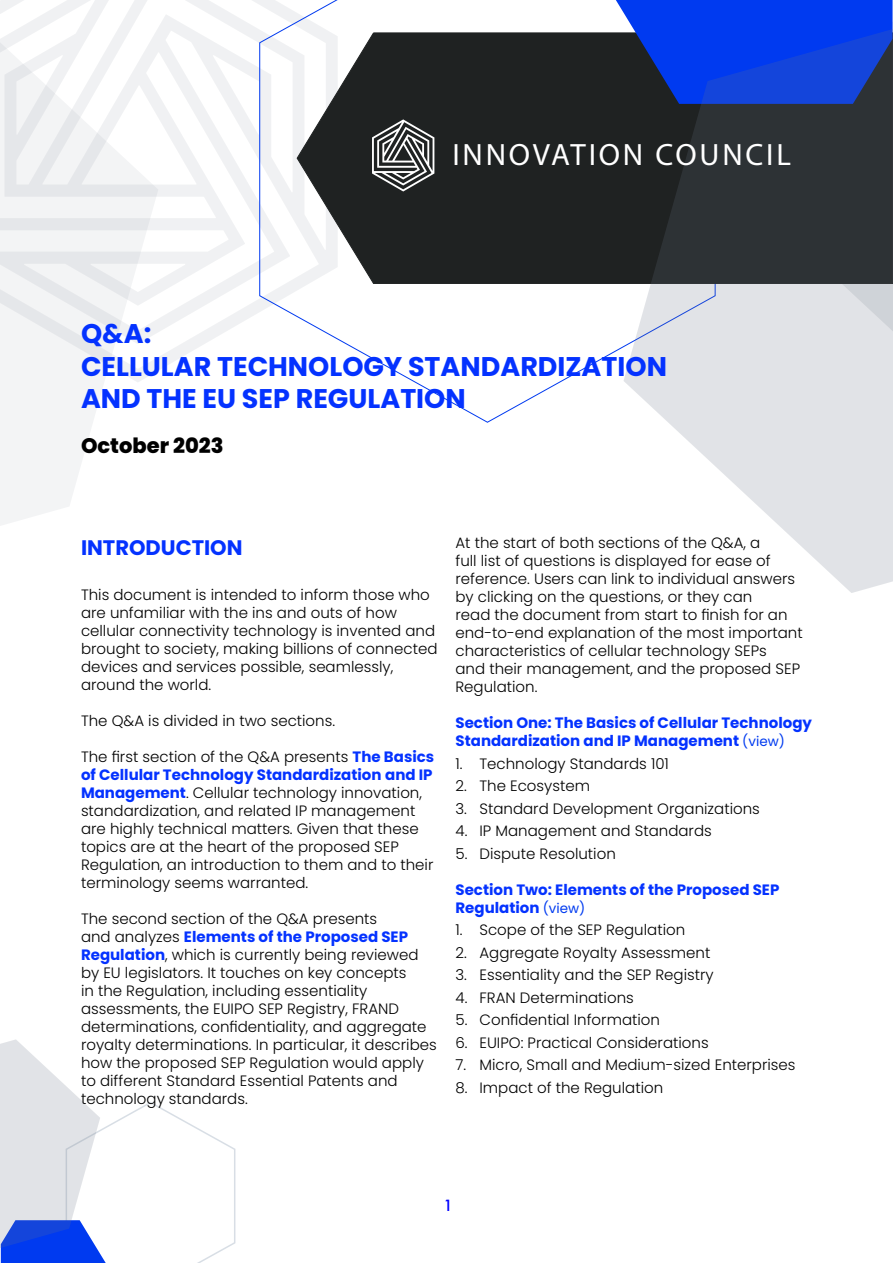
<style>
.page{position:relative;width:893px;height:1263px;background:#fff}
.page>*{position:absolute;margin:0;border:0;box-sizing:border-box;transform-origin:0 0}
.t1{font:30.9px "Medium";letter-spacing:.09em;color:#fff}
.t2{font:700 27px/32.4px "Poppins";color:#0432ff}
.t3{font:700 21px "Poppins";color:#0432ff}
.t4{font:800 21px "Poppins";color:#000}
.t5{font:300 15px/18px "Poppins";color:#000}
.t6{font:700 15px "Poppins";color:#0432ff}
.t7{font:500 15px "Futura";color:#00f}
.t8{font:13.5px "Poppins";color:#003bf0}
.s1{font-weight:700;color:#0432ff}
</style>
<div class="page">
<svg style="left:1px;top:1039px;width:235px;height:224px"></svg>
<svg style="left:0;top:0;width:259px;height:370px"></svg>
<svg style="left:0;top:28px;width:158px;height:497px;fill:#f3f4f5"></svg>
<svg style="left:259px;top:0;width:357px;height:423px"></svg>
<svg style="left:297px;top:32px;width:319px;height:252px;background:#3a3d3d"></svg>
<svg style="left:616px;top:0;width:7px;height:352px"></svg>
<svg style="left:623px;top:0;width:270px;height:593px"></svg>
<svg style="left:372px;top:119px;width:62px;height:72px"></svg>
<h1 class="t1" style="left:452px;top:135px;width:340px">INNOVATION COUNCIL</h1>
<h2 class="t2" style="left:81px;top:318px;width:587px">Q&amp;A:<br>CELLULAR TECHNOLOGY STANDARDIZATION<br>AND THE EU SEP REGULATION</h2>
<h3 class="t4" style="left:81px;top:434px;width:144px">October 2023</h3>
<h3 class="t3" style="left:81px;top:535px;width:163px">INTRODUCTION</h3>
<p class="t5" style="left:81px;top:585px;width:358px">This document is intended to inform those who are unfamiliar with the ins and outs of how cellular connectivity technology is invented and brought to society, making billions of connected devices and services possible, seamlessly, around the world.</p>
<p class="t5" style="left:81px;top:711px;width:256px">The Q&amp;A is divided in two sections.</p>
<p class="t5" style="left:81px;top:747px;width:355px">The first section of the Q&amp;A presents <span class="s1">The Basics of Cellular Technology Standardization and IP Management</span>. Cellular technology innovation, standardization, and related IP management are highly technical matters. Given that these topics are at the heart of the proposed SEP Regulation, an introduction to them and to their terminology seems warranted.</p>
<p class="t5" style="left:81px;top:909px;width:357px">The second section of the Q&amp;A presents<br>and analyzes <span class="s1">Elements of the Proposed SEP Regulation</span>, which is currently being reviewed by EU legislators It. touches on key concepts<br>in the Regulation, including essentiality assessments, the EUIPO SEP Registry, FRAND determinations, confidentiality, and aggregate royalty determinations In. particular it, describes how the proposed SEP Regulation would apply to different Standard Essential Patents and technology standards.</p>
<p class="t5" style="left:455px;top:534px;width:349px">At the start of both sections of the Q &amp; A a,<br>full list of questions is displayed for ease of reference. Users can link to individual answers by clicking on the questions, or they can<br>read the document from start to finish for an end-to-end explanation of the most important characteristics of cellular technology SEPs<br>and their management, and the proposed SEP Regulation.</p>
<p class="t6" style="left:455px;top:714px;width:358px">Section One: The Basics of Cellular Technology</p>
<p class="t8" style="left:742px;top:734px;width:44px">(view(</p>
<p class="t6" style="left:455px;top:732px;width:285px">Standardization and IP Management</p>
<p class="t5" style="left:479px;top:754px;width:191px">Technology Standards 101</p>
<p class="t5" style="left:455px;top:754px;width:9px">1.</p>
<p class="t5" style="left:455px;top:777px;width:13px">2.</p>
<p class="t5" style="left:479px;top:777px;width:112px">The Ecosystem</p>
<p class="t5" style="left:455px;top:799px;width:13px">3.</p>
<p class="t5" style="left:479px;top:799px;width:282px">Standard Development Organizations</p>
<p class="t5" style="left:455px;top:822px;width:13px">4.</p>
<p class="t5" style="left:479px;top:822px;width:234px">IP Management and Standards</p>
<p class="t5" style="left:479px;top:844px;width:138px">Dispute Resolution</p>
<p class="t5" style="left:455px;top:844px;width:13px">5.</p>
<p class="t6" style="left:455px;top:881px;width:325px">Section Two: Elements of the Proposed SEP</p>
<p class="t8" style="left:543px;top:900px;width:44px">(view(</p>
<p class="t6" style="left:455px;top:899px;width:86px">Regulation</p>
<p class="t5" style="left:479px;top:921px;width:207px">Scope of the SEP Regulation</p>
<p class="t5" style="left:455px;top:921px;width:9px">1.</p>
<p class="t5" style="left:455px;top:943px;width:13px">2.</p>
<p class="t5" style="left:479px;top:943px;width:232px">Aggregate Royalty Assessment</p>
<p class="t5" style="left:455px;top:966px;width:13px">3.</p>
<p class="t5" style="left:479px;top:966px;width:236px">Essentiality and the SEP Registry</p>
<p class="t5" style="left:455px;top:988px;width:13px">4.</p>
<p class="t5" style="left:479px;top:988px;width:156px">FRAN Determinations</p>
<p class="t5" style="left:455px;top:1011px;width:13px">5.</p>
<p class="t5" style="left:479px;top:1011px;width:182px">Confidential Information</p>
<p class="t5" style="left:455px;top:1033px;width:14px">6.</p>
<p class="t5" style="left:479px;top:1033px;width:231px">EUIPO: Practical Considerations</p>
<p class="t5" style="left:455px;top:1056px;width:12px">7.</p>
<p class="t5" style="left:479px;top:1056px;width:318px">Micro, Small and Medium-sized Enterprises</p>
<p class="t5" style="left:455px;top:1078px;width:14px">8.</p>
<p class="t5" style="left:479px;top:1078px;width:185px">Impact of the Regulation</p>
<p class="t7" style="left:444px;top:1195px;width:11px">1</p>
</div>
